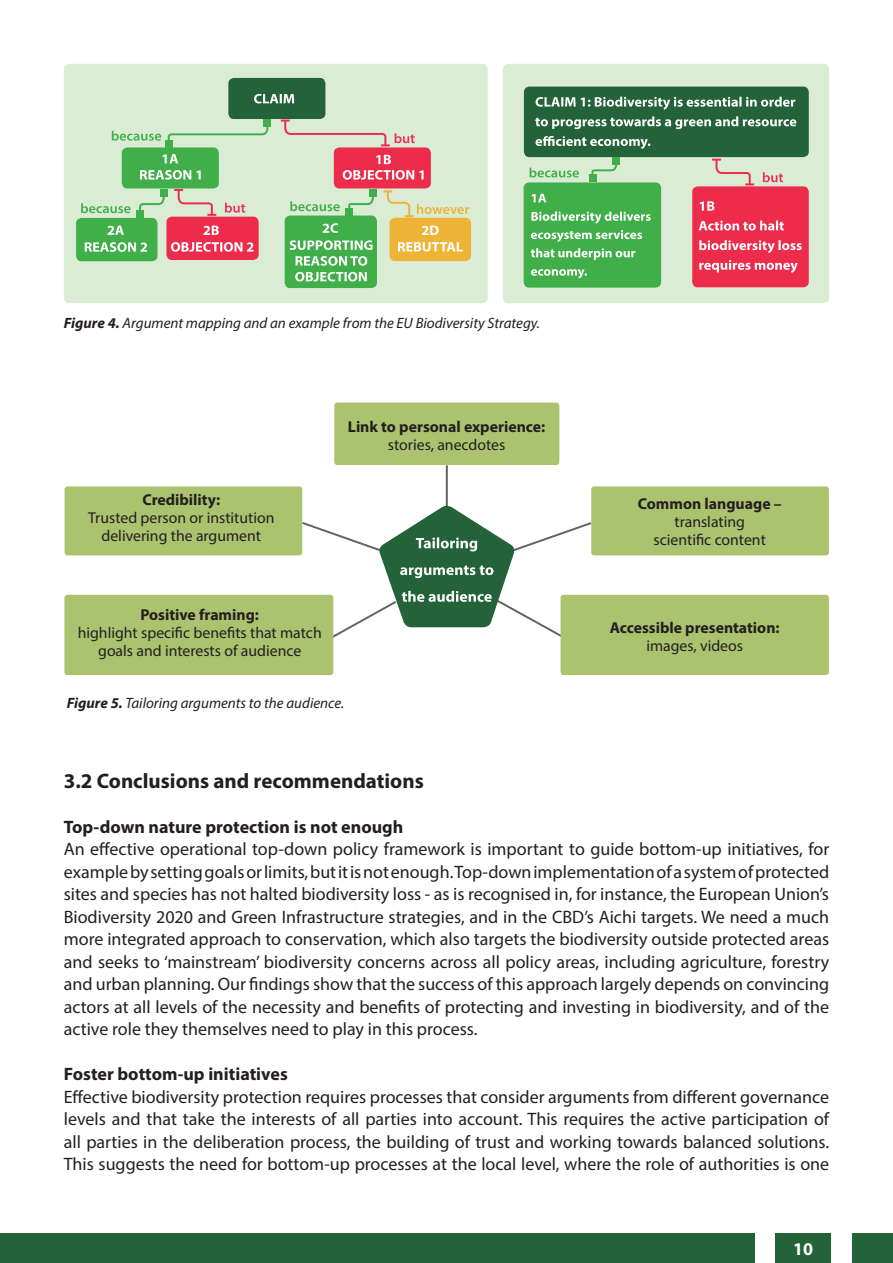
<style>
.page{position:relative;width:893px;height:1263px;background:#fff}
.page>*{position:absolute;margin:0;border:0;box-sizing:border-box;transform-origin:0 0}
.t1{font:700 21px "Myriad Pro";color:#231f20}
.t2{font:18px/22.5px "Myriad Pro";color:#231f20;text-align:justify}
.t3{font:700 18px "Myriad Pro";color:#231f20}
.t4{font:700 18px "Myriad Pro";color:#fff}
.t5{font:15.75px/17.7px "Myriad Pro";color:#231f20;text-align:center}
.t6{font:700 15.75px "Myriad Pro";color:#231f20}
.t7{font:italic 15px "Myriad Pro";color:#231f20}
.s1{font-weight:700}
</style>
<div class="page">
<div style="left:776px;top:1233px;width:55px;height:30px;background:#246239"></div>
<div style="left:0;top:1233px;width:754px;height:30px;background:#246239"></div>
<div style="left:852px;top:1233px;width:41px;height:30px;background:#246239"></div>
<div style="left:64px;top:64px;width:424px;height:239px;background:#daecd4;border-radius:6px"></div>
<div style="left:228px;top:78px;width:97px;height:41px;background:#246239;border-radius:6px"></div>
<div style="left:334px;top:147px;width:97px;height:41px;background:#ed2c4c;border-radius:6px"></div>
<div style="left:122px;top:147px;width:97px;height:41px;background:#40ae49;border-radius:6px"></div>
<div style="left:166px;top:217px;width:93px;height:43px;background:#ed2c4c;border-radius:6px"></div>
<div style="left:390px;top:218px;width:81px;height:43px;background:#edb437;border-radius:6px"></div>
<div style="left:76px;top:218px;width:81px;height:43px;background:#40ae49;border-radius:6px"></div>
<div style="left:285px;top:216px;width:92px;height:72px;background:#40ae49;border-radius:6px"></div>
<svg style="left:254px;top:94px;width:40px;height:9px"></svg>
<svg style="left:140px;top:170px;width:61px;height:10px"></svg>
<svg style="left:85px;top:242px;width:62px;height:10px"></svg>
<svg style="left:171px;top:242px;width:82px;height:10px"></svg>
<svg style="left:343px;top:170px;width:81px;height:10px"></svg>
<svg style="left:295px;top:272px;width:72px;height:9px"></svg>
<svg style="left:296px;top:256px;width:71px;height:10px"></svg>
<svg style="left:290px;top:240px;width:83px;height:10px"></svg>
<svg style="left:167px;top:127px;width:102px;height:13px"></svg>
<div style="left:263px;top:119px;width:8px;height:8px;background:#40ae49"></div>
<div style="left:165px;top:140px;width:8px;height:8px;background:#40ae49"></div>
<svg style="left:139px;top:197px;width:26px;height:13px"></svg>
<div style="left:160px;top:189px;width:8px;height:8px;background:#40ae49"></div>
<div style="left:136px;top:210px;width:8px;height:7px;background:#40ae49"></div>
<svg style="left:348px;top:197px;width:26px;height:11px"></svg>
<div style="left:369px;top:189px;width:8px;height:8px;background:#40ae49"></div>
<div style="left:345px;top:208px;width:8px;height:8px;background:#40ae49"></div>
<svg style="left:174px;top:188px;width:42px;height:29px"></svg>
<svg style="left:112px;top:131px;width:49px;height:10px"></svg>
<svg style="left:81px;top:203px;width:50px;height:10px"></svg>
<svg style="left:290px;top:201px;width:50px;height:10px"></svg>
<svg style="left:225px;top:203px;width:20px;height:10px"></svg>
<svg style="left:281px;top:119px;width:134px;height:28px"></svg>
<svg style="left:376px;top:155px;width:15px;height:9px"></svg>
<svg style="left:203px;top:226px;width:16px;height:9px"></svg>
<svg style="left:162px;top:154px;width:16px;height:9px"></svg>
<svg style="left:108px;top:226px;width:16px;height:9px"></svg>
<svg style="left:323px;top:223px;width:15px;height:10px"></svg>
<svg style="left:422px;top:226px;width:17px;height:9px"></svg>
<svg style="left:383px;top:190px;width:86px;height:28px"></svg>
<div style="left:503px;top:64px;width:326px;height:239px;background:#daecd4;border-radius:6px"></div>
<div style="left:524px;top:87px;width:285px;height:70px;background:#246239;border-radius:6px"></div>
<div style="left:524px;top:182px;width:137px;height:106px;background:#40ae49;border-radius:6px"></div>
<div style="left:692px;top:186px;width:117px;height:101px;background:#ed2c4c;border-radius:6px"></div>
<svg style="left:535px;top:136px;width:115px;height:13px"></svg>
<svg style="left:535px;top:116px;width:261px;height:13px"></svg>
<svg style="left:536px;top:97px;width:259px;height:13px"></svg>
<svg style="left:531px;top:269px;width:56px;height:9px"></svg>
<svg style="left:531px;top:248px;width:104px;height:12px"></svg>
<svg style="left:531px;top:230px;width:111px;height:12px"></svg>
<svg style="left:531px;top:212px;width:120px;height:11px"></svg>
<svg style="left:532px;top:194px;width:14px;height:8px"></svg>
<svg style="left:591px;top:165px;width:26px;height:15px"></svg>
<div style="left:612px;top:157px;width:8px;height:8px;background:#40ae49"></div>
<div style="left:589px;top:174px;width:7px;height:8px;background:#40ae49"></div>
<svg style="left:530px;top:168px;width:49px;height:9px"></svg>
<svg style="left:699px;top:260px;width:99px;height:13px"></svg>
<svg style="left:699px;top:240px;width:103px;height:13px"></svg>
<svg style="left:699px;top:221px;width:85px;height:9px"></svg>
<svg style="left:700px;top:201px;width:14px;height:10px"></svg>
<svg style="left:712px;top:158px;width:42px;height:28px"></svg>
<svg style="left:763px;top:172px;width:20px;height:10px"></svg>
<svg style="left:398px;top:242px;width:65px;height:10px"></svg>
<div style="left:334px;top:403px;width:225px;height:62px;background:#abc36f;border-radius:3px"></div>
<div style="left:65px;top:486px;width:237px;height:69px;background:#abc36f;border-radius:3px"></div>
<div style="left:591px;top:486px;width:238px;height:69px;background:#abc36f;border-radius:3px"></div>
<hr style="left:446px;top:465px;width:2px;height:41px;background:#636366">
<svg style="left:300px;top:504px;width:293px;height:138px"></svg>
<div style="left:560px;top:595px;width:269px;height:80px;background:#abc36f;border-radius:3px"></div>
<div style="left:64px;top:595px;width:269px;height:80px;background:#abc36f;border-radius:3px"></div>
<p class="t7" style="left:64px;top:314px;width:478px"><span class="s1">Figure 4.</span> Argument mapping and an example from the EU Biodiversity Strategy.</p>
<p class="t6" style="left:142px;top:490px;width:79px">Credibility:</p>
<p class="t5" style="left:88px;top:509px;width:188px">Trusted person or institution delivering the argument</p>
<p class="t6" style="left:140px;top:604px;width:120px">Positive framing:</p>
<p class="t5" style="left:78px;top:623px;width:246px">highlight specific benefits that match goals and interests of audience</p>
<p class="t6" style="left:348px;top:416px;width:199px">Link to personal experience:</p>
<p class="t5" style="left:388px;top:435px;width:119px">stories, anecdotes</p>
<p class="t7" style="left:67px;top:693px;width:279px"><span class="s1">Figure 5.</span> Tailoring arguments to the audience.</p>
<p class="t6" style="left:638px;top:494px;width:145px">Common language –</p>
<p class="t5" style="left:654px;top:513px;width:114px">translating scientific content</p>
<p class="t6" style="left:610px;top:617px;width:171px">Accessible presentation:</p>
<p class="t5" style="left:646px;top:636px;width:98px">images, videos</p>
<p class="t1" style="left:64px;top:767px;width:362px">3.2 Conclusions and recommendations</p>
<p class="t3" style="left:64px;top:815px;width:341px">Top-down nature protection is not enough</p>
<p class="t2" style="left:64px;top:837px;width:767px">An effective operational top-down policy framework is important to guide bottom-up initiatives, for example by setting goals or limits, but it is not enough. Top-down implementation of a system of protected sites and species has not halted biodiversity loss - as is recognised in, for instance, the European Union’s Biodiversity 2020 and Green Infrastructure strategies, and in the CBD’s Aichi targets. We need a much more integrated approach to conservation, which also targets the biodiversity outside protected areas and seeks to ‘mainstream’ biodiversity concerns across all policy areas, including agriculture, forestry and urban planning. Our findings show that the success of this approach largely depends on convincing actors at all levels of the necessity and benefits of protecting and investing in biodiversity, and of the active role they themselves need to play in this process.</p>
<p class="t3" style="left:64px;top:1062px;width:226px">Foster bottom-up initiatives</p>
<p class="t2" style="left:64px;top:1085px;width:767px">Effective biodiversity protection requires processes that consider arguments from different governance levels and that take the interests of all parties into account. This requires the active participation of all parties in the deliberation process, the building of trust and working towards balanced solutions.<br>This suggests the need for bottom-up processes at the local level, where the role of authorities is one</p>
<p class="t4" style="left:793px;top:1237px;width:21px">10</p>
</div>
